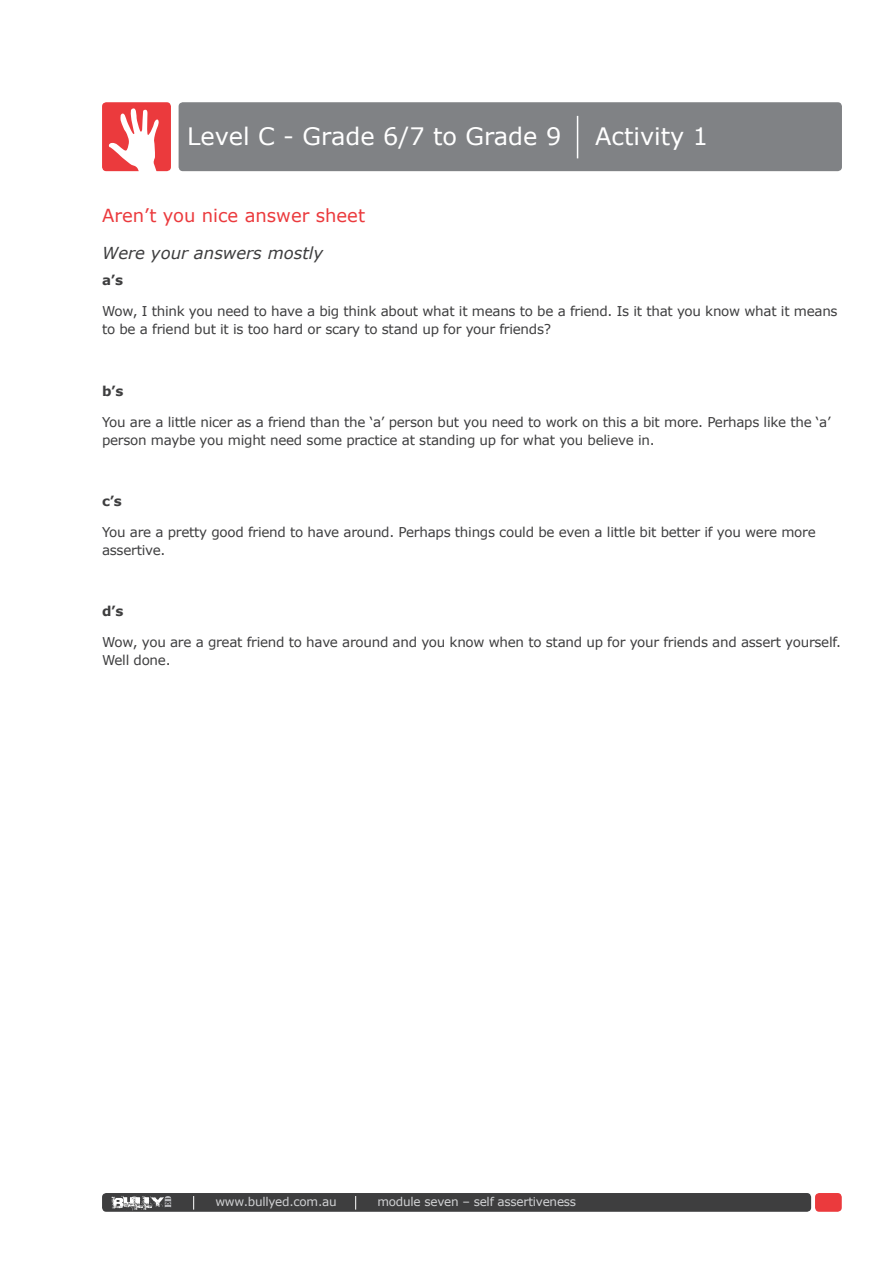
<style>
.page{position:relative;width:893px;height:1263px;background:#fff}
.page>*{position:absolute;margin:0;border:0;box-sizing:border-box;transform-origin:0 0}
.t1{font:24px "Verdana";color:#fff}
.sub_header_7_red{font:18px "Verdana";color:#eb3a3d}
.sub_header_2{font:italic 16.5px "Verdana";color:#3e3e3f}
.body_copy{font:13.5px/18px "Verdana";letter-spacing:-.02em;color:#3e3e3f}
.body_copy_bold{font:700 13.5px "Verdana";color:#3e3e3f}
.t2{font:12px "Verdana";letter-spacing:-.02em;color:#d1d2d4}
</style>
<div class="page">
<div style="left:815px;top:1193px;width:27px;height:19px;background:#eb3a3d;border-radius:4px"></div>
<div style="left:102px;top:1193px;width:709px;height:19px;background:#3e3e3f;border-radius:4px"></div>
<svg style="left:111px;top:1196px;width:60px;height:16px"></svg>
<svg style="left:193px;top:1196px;width:1px;height:13px"></svg>
<svg style="left:355px;top:1196px;width:1px;height:13px"></svg>
<div style="left:179px;top:102px;width:663px;height:69px;background:#808285;border-radius:4px"></div>
<div style="left:102px;top:102px;width:69px;height:69px;background:#eb3a3d;border-radius:4px"></div>
<svg style="left:108px;top:108px;width:55px;height:64px"></svg>
<hr style="left:577px;top:116px;width:1px;height:42px;background:#fff">
<p class="t1" style="left:187px;top:121px;width:376px">Level C - Grade 6/7 to Grade 9</p>
<p class="t1" style="left:595px;top:121px;width:114px">Activity 1</p>
<p class="sub_header_7_red" style="left:102px;top:204px;width:265px">Aren’t you nice answer sheet</p>
<p class="sub_header_2" style="left:102px;top:242px;width:223px">Were your answers mostly</p>
<p class="body_copy_bold" style="left:102px;top:272px;width:22px">a’s</p>
<p class="body_copy" style="left:102px;top:302px;width:737px">Wow, I think you need to have a big think about what it means to be a friend. Is it that you know what it means to be a friend but it is too hard or scary to stand up for your friends?</p>
<p class="body_copy_bold" style="left:102px;top:382px;width:23px">b’s</p>
<p class="body_copy" style="left:102px;top:412px;width:730px">You are a little nicer as a friend than the ‘a’ person but you need to work on this a bit more. Perhaps like the ‘a’ person maybe you might need some practice at standing up for what you believe in.</p>
<p class="body_copy_bold" style="left:102px;top:492px;width:21px">c’s</p>
<p class="body_copy" style="left:102px;top:522px;width:715px">You are a pretty good friend to have around. Perhaps things could be even a little bit better if you were more assertive.</p>
<p class="body_copy_bold" style="left:102px;top:603px;width:23px">d’s</p>
<p class="body_copy" style="left:102px;top:633px;width:740px">Wow, you are a great friend to have around and you know when to stand up for your friends and assert yourself.<br>Well done.</p>
<p class="t2" style="left:215px;top:1194px;width:123px">www.bullyed.com.au</p>
<p class="t2" style="left:377px;top:1194px;width:200px">module seven – self assertiveness</p>
</div>
